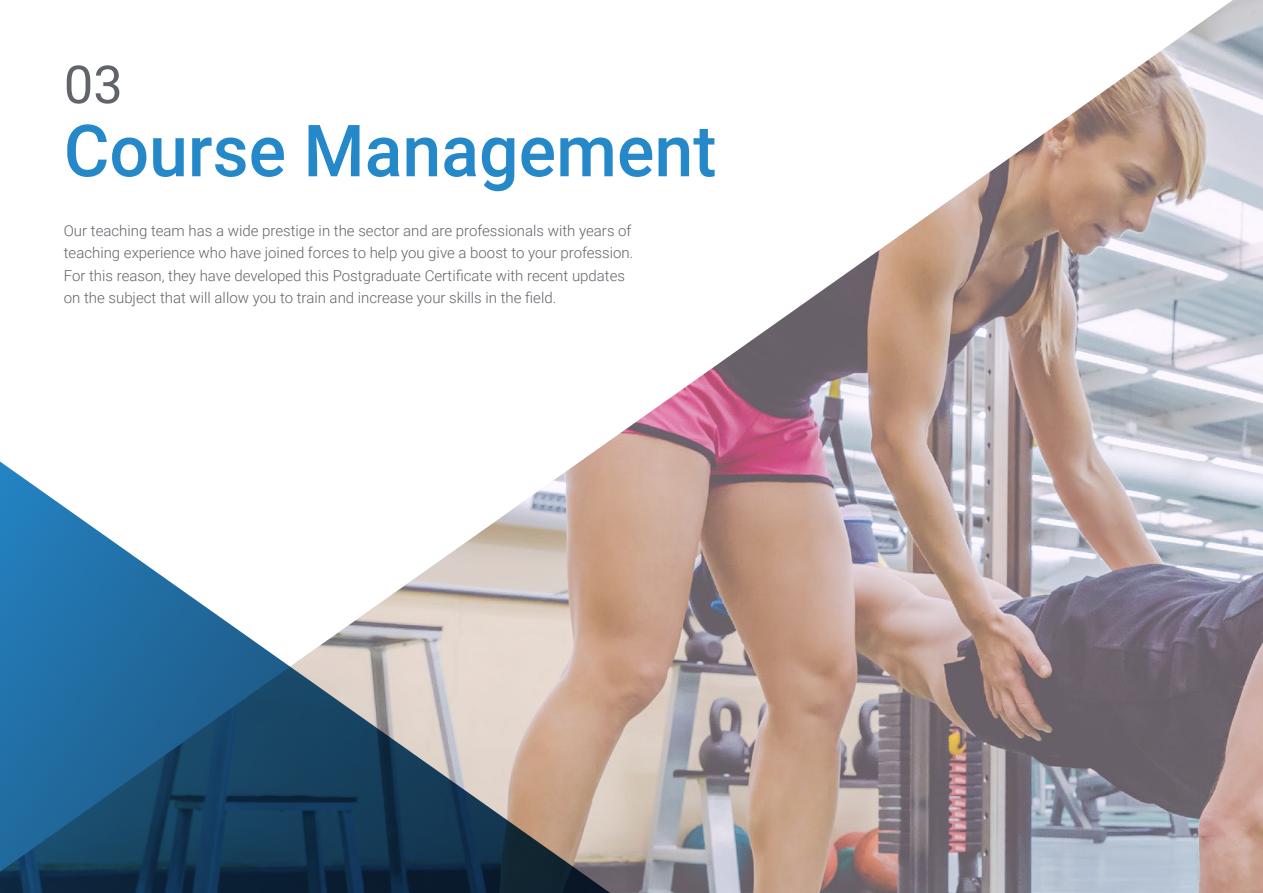
<style>
.page{position:relative;width:1263px;height:893px;background:#fff}
.page>*{position:absolute;margin:0;border:0;box-sizing:border-box;transform-origin:0 0}
.t1{font:500 72px "Roboto";color:#2488c9}
.t2{font:52.5px "Roboto";color:#61646a}
.t3{font:300 15px/22.5px "Roboto";color:#61646a}
</style>
<div class="page">
<img style="left:602px;top:0;width:661px;height:893px">
<svg style="left:0;top:446px;width:640px;height:447px"></svg>
<h2 class="t2" style="left:64px;top:48px;width:61px">03</h2>
<h1 class="t1" style="left:64px;top:100px;width:654px">Course Management</h1>
<p class="t3" style="left:64px;top:218px;width:571px">Our teaching team has a wide prestige in the sector and are professionals with years of teaching experience who have joined forces to help you give a boost to your profession.<br>For this reason, they have developed this Postgraduate Certificate with recent updates on the subject that will allow you to train and increase your skills in the field.</p>
</div>
